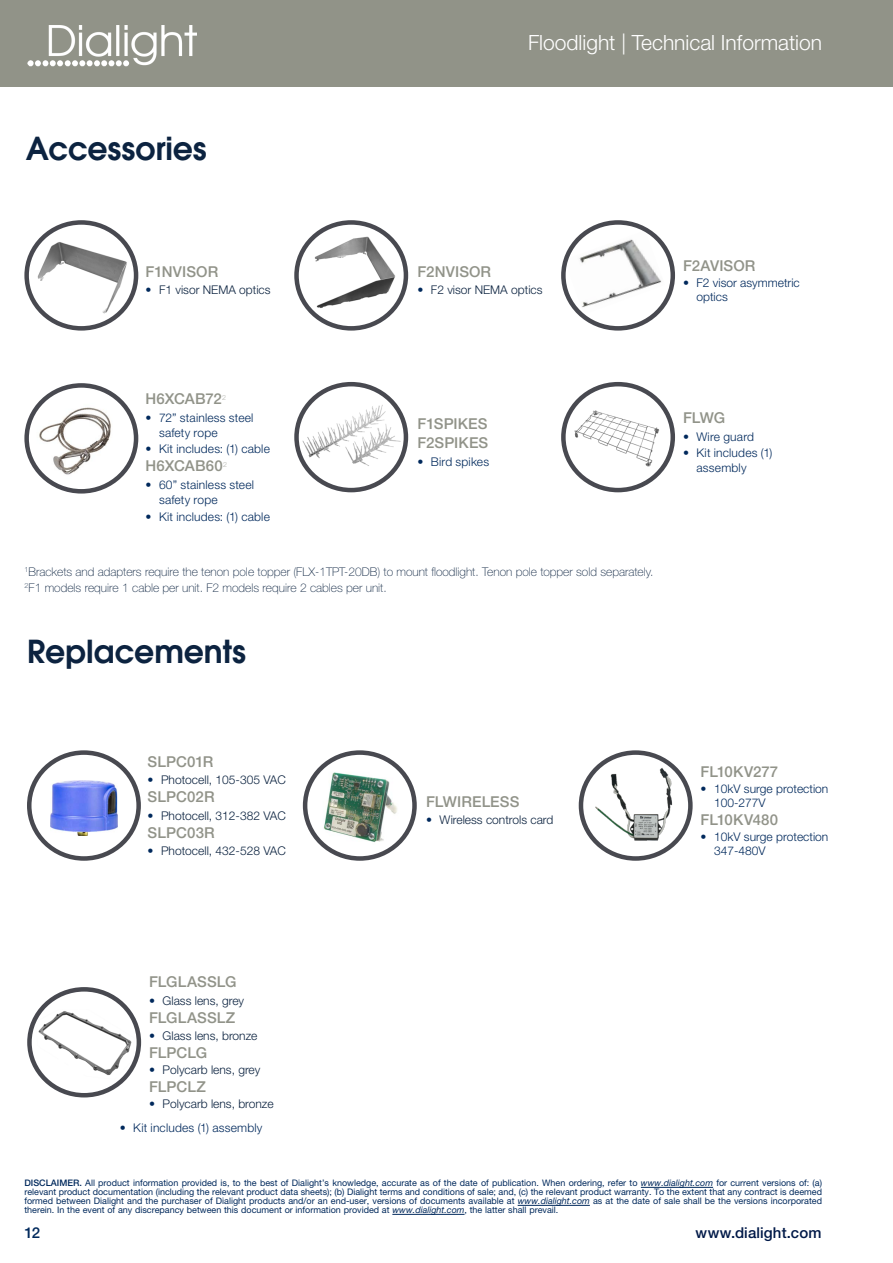
<style>
.page{position:relative;width:893px;height:1263px;background:#fff}
.page>*{position:absolute;margin:0;border:0;box-sizing:border-box;transform-origin:0 0}
.Page_Title{font:600 31.5px "ITC Avant Garde Std";letter-spacing:-.005em;color:#0c2340}
.t1{font:300 21px "Helvetica Neue LT Std";color:#fff}
.Subhead_1{font:500 15px "Helvetica Neue LT Std";letter-spacing:.005em;color:#919389}
.t2{font:500 15px "Helvetica Neue LT Std";letter-spacing:.005em;color:#001948}
.Tech_Specs_Copy_Bull{font:500 15px "Helvetica Neue LT Std";letter-spacing:.005em;color:#919389}
.t3{font:500 15px "Helvetica Neue LT Std";color:#00295c}
.t4{font:300 12px/15px "Helvetica Neue LT Std";letter-spacing:.015em;color:#00295c}
.t5{font:300 12px "Helvetica Neue LT Std";color:#0c2340}
.t6{font:100 12px "Helvetica Neue LT Std";color:#0c2340}
.t7{font:9px/9px "Helvetica Neue LT Std";color:#00295c;text-align:justify}
.s1{color:#00295c}
.s2{font-weight:500}
.s3{font-style:italic}
</style>
<div class="page">
<div style="left:0;top:0;width:893px;height:86px;background:#919388"></div>
<img style="left:27px;top:26px;width:169px;height:41px">
<hr style="left:641px;top:1187px;width:72px;height:1px;background:#00295c">
<hr style="left:518px;top:1205px;width:72px;height:1px;background:#00295c">
<hr style="left:392px;top:1214px;width:72px;height:1px;background:#00295c">
<img style="left:308px;top:231px;width:90px;height:88px">
<div style="left:294px;top:220px;width:114px;height:111px;border:4px solid #484950;border-radius:50%"></div>
<img style="left:31px;top:232px;width:102px;height:86px">
<div style="left:24px;top:220px;width:114px;height:111px;border:4px solid #484950;border-radius:50%"></div>
<img style="left:300px;top:404px;width:103px;height:65px">
<div style="left:294px;top:382px;width:114px;height:110px;border:4px solid #484950;border-radius:50%"></div>
<img style="left:32px;top:398px;width:92px;height:84px">
<div style="left:24px;top:383px;width:114px;height:111px;border:4px solid #484950;border-radius:50%"></div>
<img style="left:564px;top:230px;width:101px;height:84px">
<div style="left:561px;top:220px;width:114px;height:111px;border:4px solid #484950;border-radius:50%"></div>
<img style="left:571px;top:407px;width:91px;height:63px">
<div style="left:561px;top:382px;width:114px;height:110px;border:4px solid #484950;border-radius:50%"></div>
<img style="left:317px;top:766px;width:85px;height:86px">
<div style="left:303px;top:750px;width:114px;height:111px;border:4px solid #484950;border-radius:50%"></div>
<img style="left:592px;top:766px;width:88px;height:79px">
<div style="left:579px;top:750px;width:114px;height:111px;border:4px solid #484950;border-radius:50%"></div>
<img style="left:34px;top:1008px;width:103px;height:72px">
<div style="left:27px;top:987px;width:114px;height:110px;border:4px solid #484950;border-radius:50%"></div>
<img style="left:50px;top:780px;width:67px;height:55px">
<div style="left:27px;top:750px;width:114px;height:111px;border:4px solid #484950;border-radius:50%"></div>
<p class="Page_Title" style="left:26px;top:128px;width:182px">Accessories</p>
<p class="Subhead_1" style="left:146px;top:263px;width:74px">F1NVISOR</p>
<p class="t5" style="left:146px;top:283px;width:127px"><span class="s1">•</span> F1 visor NEMA optics</p>
<p class="Subhead_1" style="left:146px;top:389px;width:82px">H6XCAB72<sup>2</sup></p>
<p class="t4" style="left:159px;top:410px;width:96px;text-indent:-14px">• 72” stainless steel safety rope</p>
<p class="t4" style="left:146px;top:441px;width:126px">• Kit includes: (1) cable</p>
<p class="Subhead_1" style="left:146px;top:457px;width:83px">H6XCAB60<sup>2</sup></p>
<p class="t4" style="left:159px;top:477px;width:96px;text-indent:-14px">• 60” stainless steel safety rope</p>
<p class="t4" style="left:146px;top:509px;width:126px">• Kit includes: (1) cable</p>
<p class="t1" style="left:528px;top:30px;width:296px">Floodlight | Technical Information</p>
<p class="Subhead_1" style="left:417px;top:263px;width:75px">F2NVISOR</p>
<p class="t5" style="left:417px;top:283px;width:127px"><span class="s1">•</span> F2 visor NEMA optics</p>
<p class="Subhead_1" style="left:417px;top:414px;width:71px">F1SPIKES</p>
<p class="Subhead_1" style="left:417px;top:434px;width:72px">F2SPIKES</p>
<p class="t4" style="left:417px;top:454px;width:73px">• Bird spikes</p>
<p class="Subhead_1" style="left:683px;top:256px;width:74px">F2AVISOR</p>
<p class="t4" style="left:696px;top:276px;width:105px;line-height:13.5px;text-indent:-14px">• F2 visor asymmetric optics</p>
<p class="Subhead_1" style="left:683px;top:408px;width:44px">FLWG</p>
<p class="t4" style="left:683px;top:429px;width:73px">• Wire guard</p>
<p class="t4" style="left:696px;top:445px;width:77px;text-indent:-14px">• Kit includes (1) assembly</p>
<p class="t6" style="left:25px;top:565px;width:630px"><sup>1</sup>Brackets and adapters require the tenon pole topper (FLX-1TPT-20DB) to mount floodlight. Tenon pole topper sold separately.</p>
<p class="t6" style="left:25px;top:581px;width:364px"><sup>2</sup>F1 models require 1 cable per unit. F2 models require 2 cables per unit.</p>
<p class="Page_Title" style="left:27px;top:631px;width:220px">Replacements</p>
<p class="Subhead_1" style="left:148px;top:752px;width:67px">SLPC01R</p>
<p class="t5" style="left:148px;top:772px;width:140px"><span class="s1">•</span> Photocell, 105-305 VAC</p>
<p class="Subhead_1" style="left:148px;top:788px;width:69px">SLPC02R</p>
<p class="t5" style="left:148px;top:808px;width:140px"><span class="s1">•</span> Photocell, 312-382 VAC</p>
<p class="Subhead_1" style="left:148px;top:823px;width:69px">SLPC03R</p>
<p class="t5" style="left:148px;top:843px;width:140px"><span class="s1">•</span> Photocell, 432-528 VAC</p>
<p class="Subhead_1" style="left:149px;top:973px;width:89px">FLGLASSLG</p>
<p class="t5" style="left:149px;top:993px;width:97px"><span class="s1">•</span> Glass lens, grey</p>
<p class="Subhead_1" style="left:149px;top:1008px;width:88px">FLGLASSLZ</p>
<p class="t5" style="left:149px;top:1028px;width:110px"><span class="s1">•</span> Glass lens, bronze</p>
<p class="Tech_Specs_Copy_Bull" style="left:149px;top:1044px;width:60px">FLPCLG</p>
<p class="t5" style="left:149px;top:1062px;width:113px"><span class="s1">•</span> Polycarb lens, grey</p>
<p class="Tech_Specs_Copy_Bull" style="left:149px;top:1078px;width:58px">FLPCLZ</p>
<p class="t5" style="left:149px;top:1096px;width:126px"><span class="s1">•</span> Polycarb lens, bronze</p>
<p class="t4" style="left:120px;top:1120px;width:144px">• Kit includes (1) assembly</p>
<p class="Subhead_1" style="left:426px;top:793px;width:95px">FLWIRELESS</p>
<p class="t5" style="left:426px;top:813px;width:129px"><span class="s1">•</span> Wireless controls card</p>
<p class="Subhead_1" style="left:701px;top:762px;width:79px">FL10KV277</p>
<p class="t4" style="left:714px;top:782px;width:116px;line-height:13.5px;text-indent:-14px">• 10kV surge protection<br>100-277V</p>
<p class="Subhead_1" style="left:701px;top:810px;width:79px">FL10KV480</p>
<p class="t4" style="left:714px;top:830px;width:116px;line-height:13.5px;text-indent:-14px">• 10kV surge protection<br>347-480V</p>
<p class="t7" style="left:24px;top:1178px;width:799px"><span class="s2">DISCLAIMER.</span> All product information provided is, to the best of Dialight’s knowledge, accurate as of the date of publication. When ordering, refer to <span class="s3">www.dialight.com</span> for current versions of: (a) relevant product documentation (including the relevant product data sheets); (b) Dialight terms and conditions of sale; and, (c) the relevant product warranty. To the extent that any contract is deemed formed between Dialight and the purchaser of Dialight products and/or an end-user, versions of documents available at <span class="s3">www.dialight.com</span> as at the date of sale shall be the versions incorporated therein. In the event of any discrepancy between this document or information provided at <span class="s3">www.dialight.com</span>, the latter shall prevail.</p>
<p class="t3" style="left:24px;top:1223px;width:17px">12</p>
<p class="t2" style="left:696px;top:1223px;width:127px">www.dialight.com</p>
</div>
